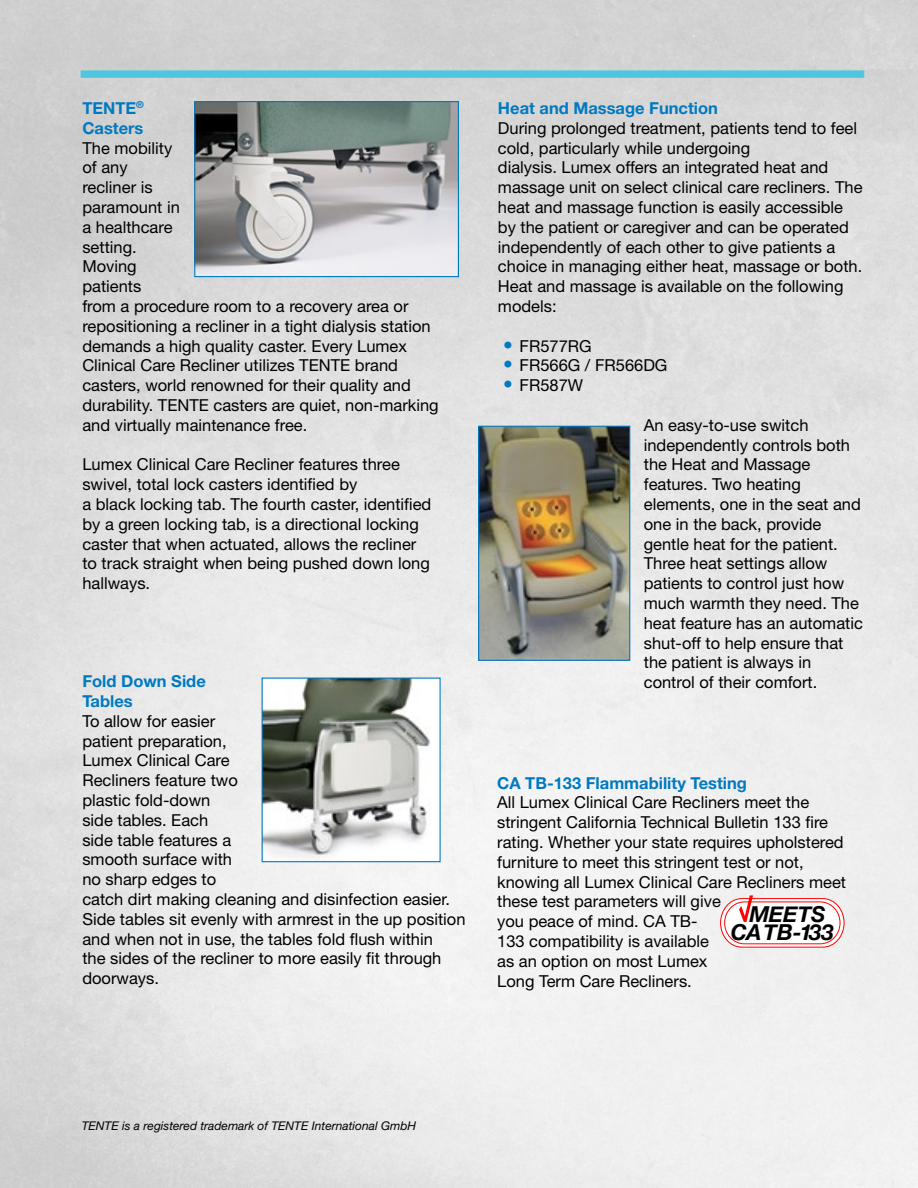
<style>
.page{position:relative;width:918px;height:1188px;background:#fff}
.page>*{position:absolute;margin:0;border:0;box-sizing:border-box;transform-origin:0 0}
.t1{font:italic 700 22.05px "Helvetica Neue";letter-spacing:-.01em;color:#000}
.t2{font:16.5px/19.8px "Helvetica Neue";color:#000}
.t3{font:700 16.5px/19.8px "Helvetica Neue";color:#0079c1}
.t4{font:italic 12px "Helvetica Neue";color:#000}
.s1{font-weight:700;font-size:19.5px;color:#0079c1}
</style>
<div class="page">
<img style="left:0;top:0;width:918px;height:1188px">
<div style="left:81px;top:71px;width:783px;height:6px;background:#4fc6e0"></div>
<img style="left:480px;top:428px;width:148px;height:231px">
<div style="left:478px;top:426px;width:152px;height:235px;border:1px solid #0079c1"></div>
<img style="left:196px;top:103px;width:261px;height:172px">
<div style="left:194px;top:101px;width:265px;height:176px;border:1px solid #0079c1"></div>
<img style="left:264px;top:680px;width:175px;height:180px">
<div style="left:262px;top:678px;width:179px;height:184px;border:1px solid #0079c1"></div>
<svg style="left:720px;top:895px;width:125px;height:53px"></svg>
<p class="t3" style="left:82px;top:98px;width:63px">TENTE<sup>®<br></sup>Casters</p>
<p class="t2" style="left:82px;top:138px;width:358px">The mobility<br>of any<br>recliner is<br>paramount in<br>a healthcare<br>setting.<br>Moving<br>patients<br>from a procedure room to a recovery area or repositioning a recliner in a tight dialysis station demands a high quality caster. Every Lumex<br>Clinical Care Recliner utilizes TENTE brand casters, world renowned for their quality and durability. TENTE casters are quiet, non-marking and virtually maintenance free.</p>
<p class="t2" style="left:82px;top:454px;width:351px">Lumex Clinical Care Recliner features three swivel, total lock casters identified by<br>a black locking tab. The fourth caster, identified by a green locking tab, is a directional locking caster that when actuated, allows the recliner to track straight when being pushed down long hallways.</p>
<p class="t3" style="left:82px;top:671px;width:125px">Fold Down Side<br>Tables</p>
<p class="t2" style="left:82px;top:711px;width:385px">To allow for easier<br>patient preparation,<br>Lumex Clinical Care<br>Recliners feature two<br>plastic fold-down<br>side tables. Each<br>side table features a<br>smooth surface with<br>no sharp edges to<br>catch dirt making cleaning and disinfection easier.<br>Side tables sit evenly with armrest in the up position and when not in use, the tables fold flush within<br>the sides of the recliner to more easily fit through doorways.</p>
<p class="t3" style="left:498px;top:98px;width:222px">Heat and Massage Function</p>
<p class="t2" style="left:498px;top:118px;width:366px">During prolonged treatment, patients tend to feel cold, particularly while undergoing<br>dialysis. Lumex offers an integrated heat and massage unit on select clinical care recliners. The heat and massage function is easily accessible by the patient or caregiver and can be operated independently of each other to give patients a choice in managing either heat, massage or both.<br>Heat and massage is available on the following models:</p>
<p class="t2" style="left:503px;top:336px;width:90px"><span class="s1">•</span> FR577RG</p>
<p class="t2" style="left:503px;top:355px;width:166px"><span class="s1">•</span> FR566G / FR566DG</p>
<p class="t2" style="left:503px;top:375px;width:82px"><span class="s1">•</span> FR587W</p>
<p class="t2" style="left:644px;top:415px;width:221px">An easy-to-use switch independently controls both the Heat and Massage features. Two heating elements, one in the seat and one in the back, provide gentle heat for the patient.<br>Three heat settings allow patients to control just how much warmth they need. The heat feature has an automatic shut-off to help ensure that the patient is always in control of their comfort.</p>
<p class="t3" style="left:497px;top:773px;width:251px">CA TB-133 Flammability Testing</p>
<p class="t2" style="left:497px;top:792px;width:350px">All Lumex Clinical Care Recliners meet the stringent California Technical Bulletin 133 fire rating. Whether your state requires upholstered furniture to meet this stringent test or not, knowing all Lumex Clinical Care Recliners meet these test parameters will give<br>you peace of mind. CA TB-<br>133 compatibility is available<br>as an option on most Lumex<br>Long Term Care Recliners.</p>
<h1 class="t1" style="left:749px;top:897px;width:78px">MEETS</h1>
<h1 class="t1" style="left:731px;top:915px;width:104px">CA TB-133</h1>
<p class="t4" style="left:82px;top:1118px;width:336px">TENTE is a registered trademark of TENTE International GmbH</p>
</div>
